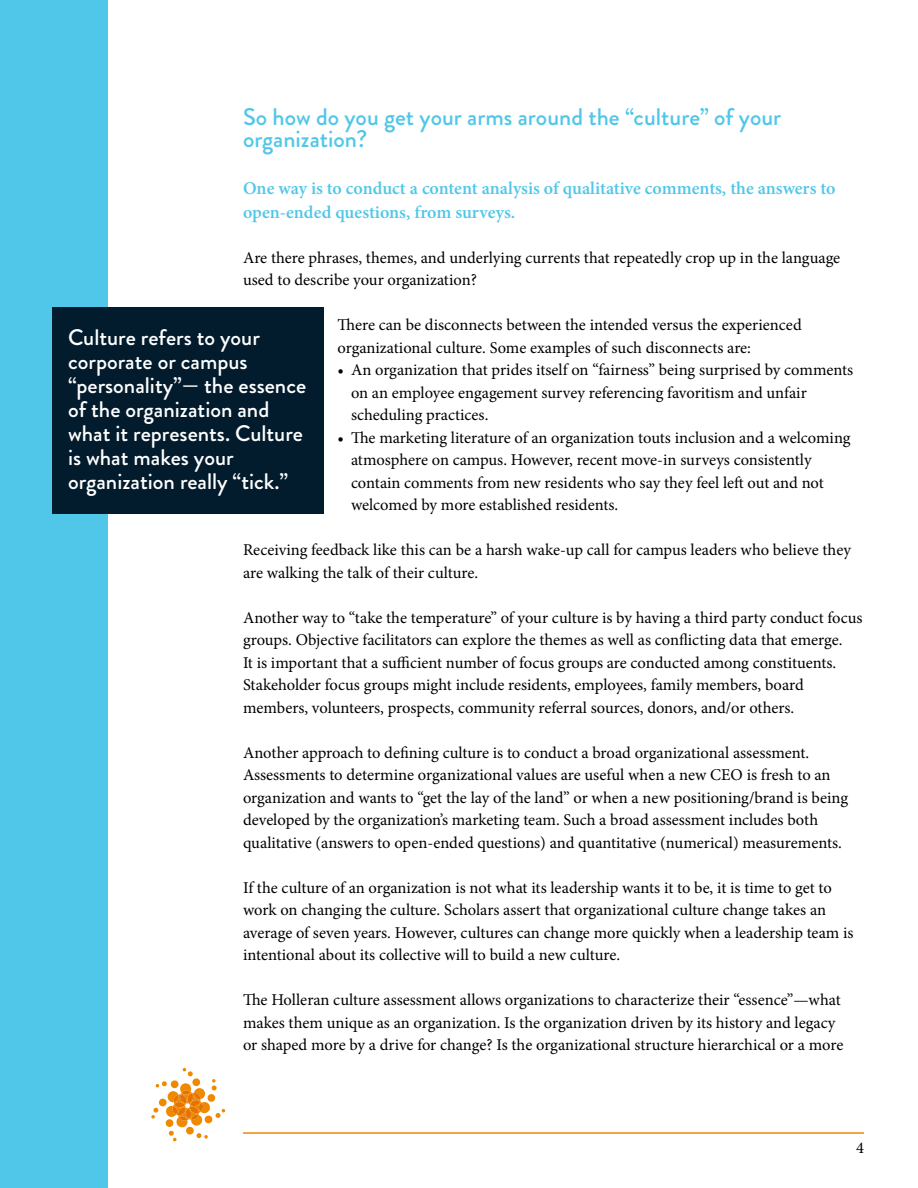
<style>
.page{position:relative;width:918px;height:1188px;background:#fff}
.page>*{position:absolute;margin:0;border:0;box-sizing:border-box;transform-origin:0 0}
.t1{font:500 24px/22.5px "Brandon Grotesque";color:#50c7e8}
.t2{font:500 22.5px/24px "Brandon Grotesque";color:#fff}
.t3{font:600 18px/24px "Minion Pro";color:#50c7e8}
.t4{font:16.5px/22.5px "Minion Pro";letter-spacing:-.005em;color:#000}
</style>
<div class="page">
<div style="left:0;top:0;width:108px;height:1188px;background:#50c7e8"></div>
<div style="left:53px;top:308px;width:271px;height:206px;background:#031c2d"></div>
<hr style="left:243px;top:1132px;width:621px;height:2px;background:#ef8a00">
<svg style="left:151px;top:1068px;width:74px;height:73px"></svg>
<p class="t1" style="left:243px;top:106px;width:540px">So how do you get your arms around the “culture” of your organization?</p>
<p class="t3" style="left:243px;top:176px;width:594px">One way is to conduct a content analysis of qualitative comments, the answers to open-ended questions, from surveys.</p>
<p class="t4" style="left:243px;top:246px;width:599px">Are there phrases, themes, and underlying currents that repeatedly crop up in the language used to describe your organization?</p>
<p class="t4" style="left:338px;top:314px;width:466px">There can be disconnects between the intended versus the experienced organizational culture. Some examples of such disconnects are:</p>
<p class="t4" style="left:351px;top:359px;width:504px;text-indent:-14px">• An organization that prides itself on “fairness” being surprised by comments on an employee engagement survey referencing favoritism and unfair scheduling practices.</p>
<p class="t4" style="left:351px;top:426px;width:501px;text-indent:-14px">• The marketing literature of an organization touts inclusion and a welcoming atmosphere on campus. However, recent move-in surveys consistently contain comments from new residents who say they feel left out and not welcomed by more established residents.</p>
<p class="t4" style="left:243px;top:539px;width:610px">Receiving feedback like this can be a harsh wake-up call for campus leaders who believe they are walking the talk of their culture.</p>
<p class="t4" style="left:243px;top:606px;width:621px">Another way to “take the temperature” of your culture is by having a third party conduct focus groups. Objective facilitators can explore the themes as well as conflicting data that emerge.<br>It is important that a sufficient number of focus groups are conducted among constituents.<br>Stakeholder focus groups might include residents, employees, family members, board members, volunteers, prospects, community referral sources, donors, and/or others.</p>
<p class="t4" style="left:243px;top:741px;width:568px">Another approach to defining culture is to conduct a broad organizational assessment.</p>
<p class="t4" style="left:243px;top:764px;width:607px">Assessments to determine organizational values are useful when a new CEO is fresh to an organization and wants to “get the lay of the land” or when a new positioning/brand is being developed by the organization’s marketing team. Such a broad assessment includes both qualitative (answers to open-ended questions) and quantitative (numerical) measurements.</p>
<p class="t4" style="left:243px;top:876px;width:612px">If the culture of an organization is not what its leadership wants it to be, it is time to get to work on changing the culture. Scholars assert that organizational culture change takes an average of seven years. However, cultures can change more quickly when a leadership team is intentional about its collective will to build a new culture.</p>
<p class="t4" style="left:243px;top:989px;width:602px">The Holleran culture assessment allows organizations to characterize their “essence”—what makes them unique as an organization. Is the organization driven by its history and legacy or shaped more by a drive for change? Is the organizational structure hierarchical or a more</p>
<p class="t2" style="left:68px;top:325px;width:193px">Culture refers to your corporate or campus</p>
<p class="t2" style="left:68px;top:373px;width:240px">“personality”— the essence of the organization and</p>
<p class="t2" style="left:68px;top:421px;width:237px">what it represents. Culture is what makes your</p>
<p class="t2" style="left:68px;top:469px;width:222px">organization really “tick.”</p>
<p class="t4" style="left:856px;top:1137px;width:9px">4</p>
</div>
